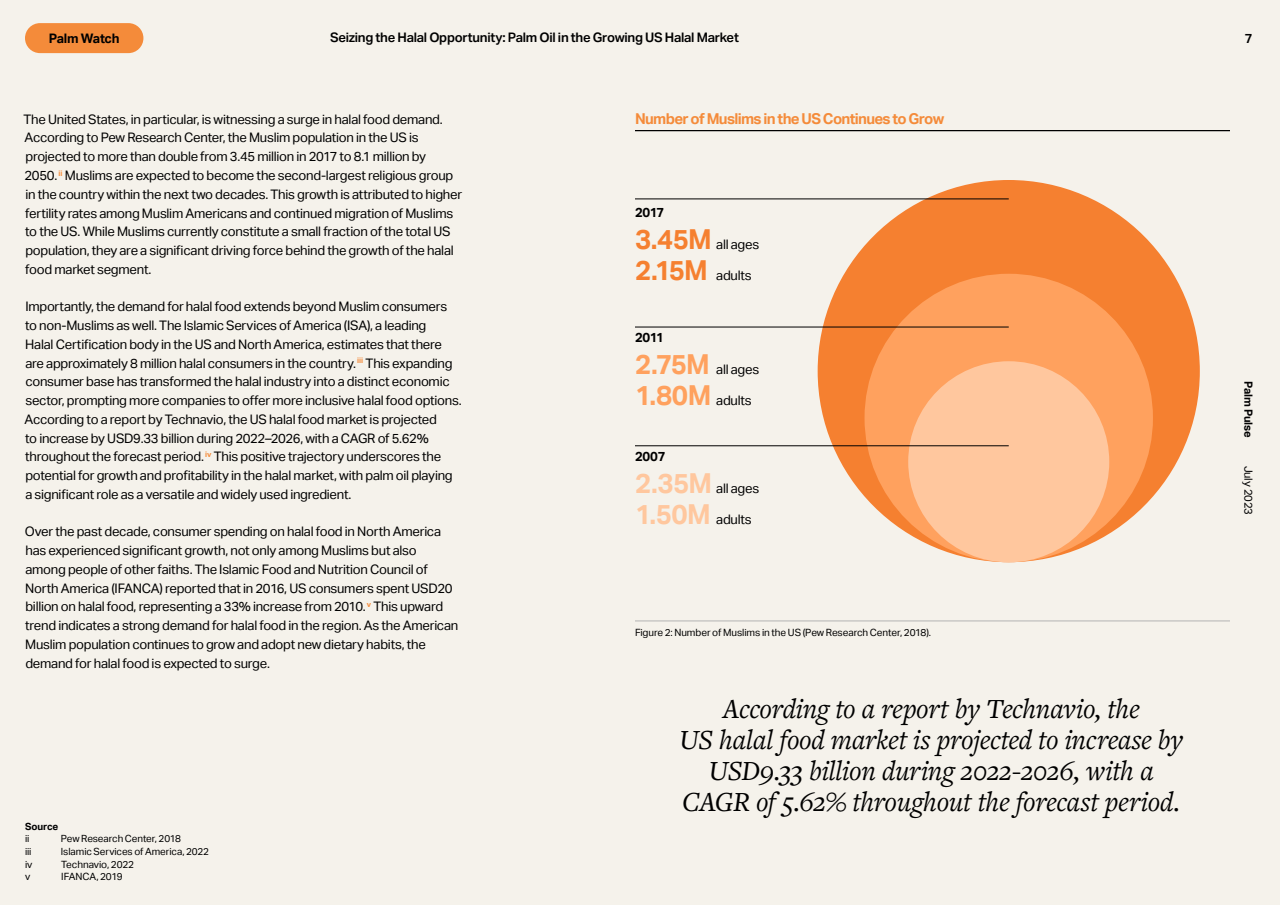
<style>
.page{position:relative;width:1280px;height:905px;background:#f5f2eb}
.page>*{position:absolute;margin:0;border:0;box-sizing:border-box;transform-origin:0 0}
.t1{font:italic 28.75px/31.2px "Freight Text Pro";letter-spacing:-.015em;color:#000;text-align:center}
.t2{font:700 27.5px/31.2px "Aktiv Grotesk";letter-spacing:-.025em;color:#ffc79e}
.t3{font:700 27.5px/31.2px "Aktiv Grotesk";letter-spacing:-.03em;color:#f58030}
.t4{font:700 27.5px/31.2px "Aktiv Grotesk";letter-spacing:-.025em;color:#ffa15e}
.t5{font:700 15px "Aktiv Grotesk";letter-spacing:-.045em;color:#f48b3a}
.t6{font:13.12px/18.8px "Aktiv Grotesk";letter-spacing:-.02em;color:#000}
.t7{font:600 13.12px "Aktiv Grotesk";letter-spacing:-.02em;color:#000}
.t8{font:700 13.12px "Aktiv Grotesk";letter-spacing:-.025em;color:#000}
.t9{font:700 11.25px "Aktiv Grotesk";letter-spacing:-.015em;color:#000}
.t10{font:11.25px "Aktiv Grotesk";letter-spacing:-.015em;color:#000}
.t11{font:10px "Aktiv Grotesk";letter-spacing:-.01em;color:#000}
.t12{font:9.88px "Aktiv Grotesk";letter-spacing:-.01em;color:#000}
.t13{font:700 9.88px "Aktiv Grotesk";letter-spacing:-.01em;color:#000}
</style>
<div class="page">
<div style="left:25px;top:23px;width:118px;height:30px;background:#f48b3a;border-radius:15px"></div>
<hr style="left:635px;top:130px;width:595px;height:1px;background:#000">
<div style="left:818px;top:180px;width:382px;height:382px;background:#f58030;border-radius:50%"></div>
<div style="left:865px;top:274px;width:288px;height:288px;background:#ffa15e;border-radius:50%"></div>
<div style="left:908px;top:361px;width:201px;height:201px;background:#ffc79e;border-radius:50%"></div>
<hr style="left:635px;top:446px;width:374px;height:1px;background:#000">
<hr style="left:635px;top:199px;width:374px;height:1px;background:#000">
<hr style="left:635px;top:327px;width:374px;height:1px;background:#000">
<hr style="left:635px;top:621px;width:595px;height:1px;background:#b3b3b3">
<p class="t8" style="left:49px;top:30px;width:72px">Palm Watch</p>
<p class="t7" style="left:330px;top:30px;width:411px">Seizing the Halal Opportunity: Palm Oil in the Growing US Halal Market</p>
<p class="t7" style="left:1245px;top:30px;width:9px">7</p>
<p class="t6" style="left:24px;top:110px;width:440px">The United States, in particular, is witnessing a surge in halal food demand.<br>According to Pew Research Center, the Muslim population in the US is projected to more than double from 3.45 million in 2017 to 8.1 million by<br>2050. <sup>ii</sup> Muslims are expected to become the second-largest religious group in the country within the next two decades. This growth is attributed to higher fertility rates among Muslim Americans and continued migration of Muslims to the US. While Muslims currently constitute a small fraction of the total US population, they are a significant driving force behind the growth of the halal food market segment.</p>
<p class="t6" style="left:25px;top:297px;width:439px">Importantly, the demand for halal food extends beyond Muslim consumers to non-Muslims as well. The Islamic Services of America (ISA), a leading<br>Halal Certification body in the US and North America, estimates that there are approximately 8 million halal consumers in the country. <sup>iii</sup> This expanding consumer base has transformed the halal industry into a distinct economic sector, prompting more companies to offer more inclusive halal food options.<br>According to a report by Technavio, the US halal food market is projected<br>to increase by USD9.33 billion during 2022–2026, with a CAGR of 5.62% throughout the forecast period. <sup>iv</sup> This positive trajectory underscores the potential for growth and profitability in the halal market, with palm oil playing a significant role as a versatile and widely used ingredient.</p>
<p class="t6" style="left:25px;top:522px;width:435px">Over the past decade, consumer spending on halal food in North America has experienced significant growth, not only among Muslims but also among people of other faiths. The Islamic Food and Nutrition Council of North America (IFANCA) reported that in 2016, US consumers spent USD20 billion on halal food, representing a 33% increase from 2010. <sup>v</sup> This upward trend indicates a strong demand for halal food in the region. As the American Muslim population continues to grow and adopt new dietary habits, the demand for halal food is expected to surge.</p>
<p class="t13" style="left:25px;top:821px;width:35px">Source</p>
<p class="t12" style="left:25px;top:833px;width:6px">ii</p>
<p class="t12" style="left:61px;top:833px;width:122px">Pew Research Center, 2018</p>
<p class="t12" style="left:25px;top:846px;width:8px">iii</p>
<p class="t12" style="left:61px;top:846px;width:150px">Islamic Services of America, 2022</p>
<p class="t11" style="left:25px;top:858px;width:9px">iv</p>
<p class="t11" style="left:61px;top:858px;width:74px">Technavio, 2022</p>
<p class="t11" style="left:25px;top:871px;width:7px">v</p>
<p class="t11" style="left:61px;top:871px;width:63px">IFANCA, 2019</p>
<p class="t5" style="left:635px;top:110px;width:311px">Number of Muslims in the US Continues to Grow</p>
<p class="t8" style="left:635px;top:205px;width:31px">2017</p>
<h2 class="t3" style="left:635px;top:224px;width:78px">3.45M<br>2.15M</h2>
<p class="t6" style="left:716px;top:235px;width:44px">all ages</p>
<p class="t6" style="left:716px;top:266px;width:37px">adults</p>
<p class="t8" style="left:635px;top:330px;width:31px">2011</p>
<h2 class="t4" style="left:635px;top:349px;width:78px">2.75M<br>1.80M</h2>
<p class="t6" style="left:716px;top:360px;width:44px">all ages</p>
<p class="t6" style="left:716px;top:391px;width:37px">adults</p>
<p class="t8" style="left:635px;top:449px;width:32px">2007</p>
<h2 class="t2" style="left:635px;top:467px;width:79px">2.35M<br>1.50M</h2>
<p class="t6" style="left:716px;top:479px;width:44px">all ages</p>
<p class="t6" style="left:716px;top:510px;width:37px">adults</p>
<p class="t11" style="left:635px;top:627px;width:298px">Figure 2: Number of Muslims in the US (Pew Research Center, 2018).</p>
<h1 class="t1" style="left:679px;top:692px;width:505px">According to a report by Technavio, the<br>US halal food market is projected to increase by USD9.33 billion during 2022-2026, with a CAGR of 5.62% throughout the forecast period.</h1>
<p class="t9" style="left:1255px;top:381px;width:58px;rotate:90deg">Palm Pulse</p>
<p class="t10" style="left:1255px;top:466px;width:51px;rotate:90deg">July 2023</p>
</div>
